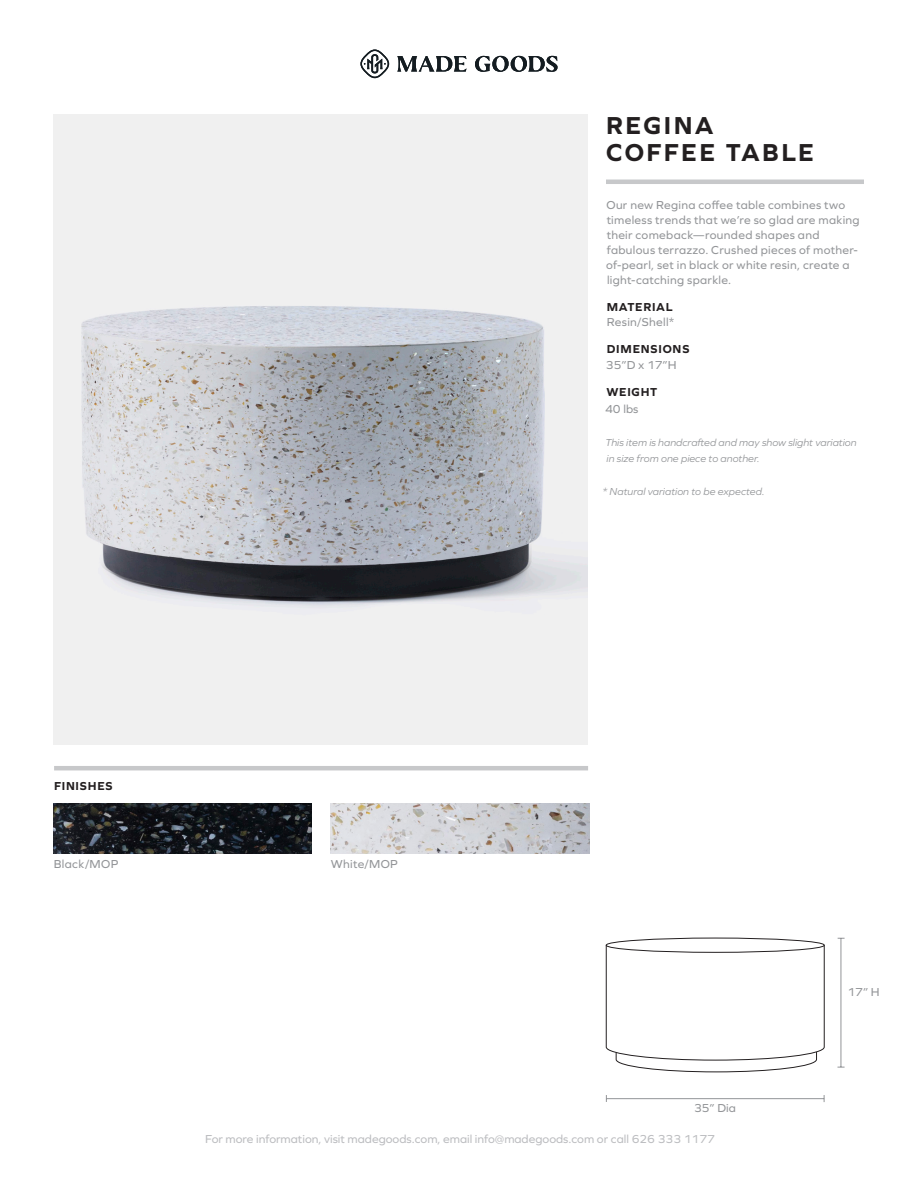
<style>
.page{position:relative;width:918px;height:1188px;background:#fff}
.page>*{position:absolute;margin:0;border:0;box-sizing:border-box;transform-origin:0 0}
.t1{font:700 25.5px "Graphie";letter-spacing:.09em;color:#231f20}
.t2{font:12px/15px "Graphie";letter-spacing:.025em;color:#939598}
.t3{font:12px "Graphie";color:#bcbdc0}
.t4{font:700 12px "Graphie";letter-spacing:.065em;color:#231f20}
.t5{font:italic 10.5px/16.5px "Graphie";color:#939598}
</style>
<div class="page">
<hr style="left:606px;top:180px;width:258px;height:4px;background:#c7c8ca">
<svg style="left:397px;top:56px;width:161px;height:16px"></svg>
<svg style="left:360px;top:50px;width:29px;height:28px"></svg>
<hr style="left:54px;top:766px;width:534px;height:4px;background:#c7c8ca">
<img style="left:54px;top:803px;width:258px;height:51px">
<img style="left:331px;top:803px;width:258px;height:51px">
<img style="left:54px;top:114px;width:534px;height:630px">
<hr style="left:841px;top:938px;width:1px;height:129px;background:#939598">
<hr style="left:606px;top:1098px;width:218px;height:1px;background:#939598">
<div style="left:606px;top:938px;width:218px;height:15px;border:1px solid #231f20;border-radius:50%"></div>
<svg style="left:606px;top:945px;width:219px;height:127px"></svg>
<p class="t4" style="left:54px;top:779px;width:60px">FINISHES</p>
<p class="t2" style="left:54px;top:856px;width:66px">Black/MOP</p>
<p class="t2" style="left:331px;top:856px;width:68px">White/MOP</p>
<p class="t1" style="left:606px;top:110px;width:109px">REGINA</p>
<p class="t1" style="left:606px;top:137px;width:209px">COFFEE TABLE</p>
<p class="t2" style="left:606px;top:197px;width:255px">Our new Regina coffee table combines two timeless trends that we’re so glad are making their comeback—rounded shapes and fabulous terrazzo. Crushed pieces of mother&shy;of-pearl, set in black or white resin, create a light-catching sparkle.</p>
<p class="t4" style="left:607px;top:300px;width:67px">MATERIAL</p>
<p class="t2" style="left:607px;top:314px;width:69px">Resin/Shell*</p>
<p class="t4" style="left:607px;top:342px;width:84px">DIMENSIONS</p>
<p class="t2" style="left:606px;top:357px;width:72px">35”D x 17”H</p>
<p class="t4" style="left:606px;top:385px;width:52px">WEIGHT</p>
<p class="t2" style="left:605px;top:401px;width:35px">40 lbs</p>
<p class="t5" style="left:605px;top:434px;width:253px">This item is handcrafted and may show slight variation in size from one piece to another.</p>
<p class="t5" style="left:603px;top:483px;width:163px">* Natural variation to be expected.</p>
<p class="t2" style="left:694px;top:1100px;width:43px">35” Dia</p>
<p class="t2" style="left:847px;top:984px;width:34px">17” H</p>
<p class="t3" style="left:205px;top:1132px;width:511px">For more information, visit madegoods.com, email info@madegoods.com or call 626 333 1177</p>
</div>
